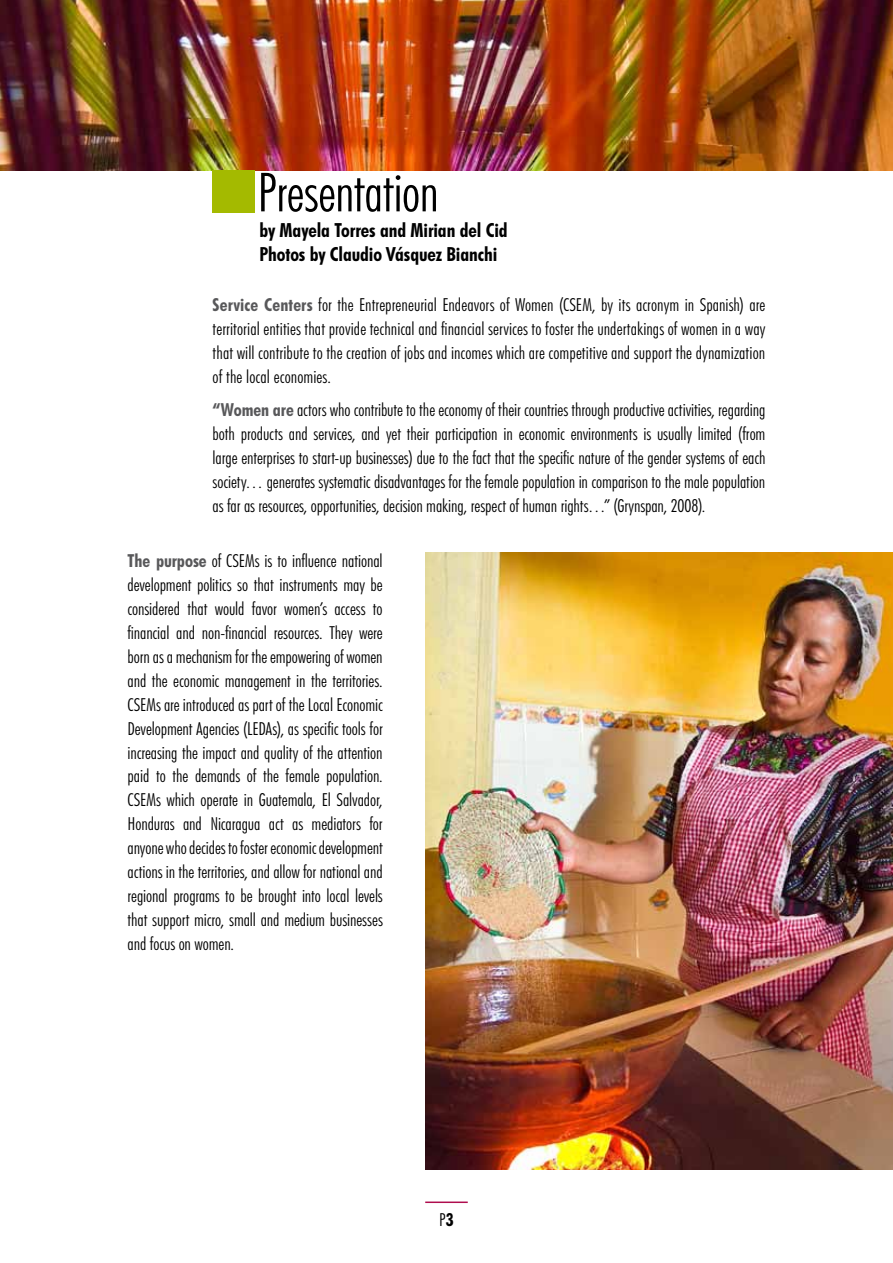
<style>
.page{position:relative;width:893px;height:1263px;background:#fff}
.page>*{position:absolute;margin:0;border:0;box-sizing:border-box;transform-origin:0 0}
.t1{font:300 condensed 54px "Futura BT";letter-spacing:-.01em;color:#000}
.t2{font:700 condensed 19.5px/23.4px "Futura BT";letter-spacing:-.005em;color:#000}
.t3{font:300 condensed 18px/24px "Futura BT";color:#000;text-align:justify}
.s1{font-weight:700;color:#58585a}
.s2{font-weight:700}
</style>
<div class="page">
<img style="left:0;top:0;width:893px;height:170px">
<div style="left:213px;top:170px;width:42px;height:43px;background:#a4ba00"></div>
<hr style="left:425px;top:1201px;width:43px;height:2px;background:#af0d4e">
<img style="left:425px;top:553px;width:468px;height:616px">
<h1 class="t1" style="left:257px;top:159px;width:183px">Presentation</h1>
<p class="t2" style="left:259px;top:219px;width:250px">by Mayela Torres and Mirian del Cid<br>Photos by Claudio Vásquez Bianchi</p>
<p class="t3" style="left:213px;top:293px;width:554px"><span class="s1">Service Centers</span> for the Entrepreneurial Endeavors of Women (CSEM, by its acronym in Spanish) are territorial entities that provide technical and financial services to foster the undertakings of women in a way that will contribute to the creation of jobs and incomes which are competitive and support the dynamization of the local economies.</p>
<p class="t3" style="left:213px;top:397px;width:554px"><span class="s1">“Women are</span> actors who contribute to the economy of their countries through productive activities, regarding both products and services, and yet their participation in economic environments is usually limited (from large enterprises to start-up businesses) due to the fact that the specific nature of the gender systems of each society… generates systematic disadvantages for the female population in comparison to the male population as far as resources, opportunities, decision making, respect of human rights…” (Grynspan, 2008).</p>
<p class="t3" style="left:128px;top:548px;width:257px"><span class="s1">The purpose</span> of CSEMs is to influence national development politics so that instruments may be considered that would favor women’s access to financial and non-financial resources. They were born as a mechanism for the empowering of women and the economic management in the territories.<br>CSEMs are introduced as part of the Local Economic Development Agencies (LEDAs), as specific tools for increasing the impact and quality of the attention paid to the demands of the female population.<br>CSEMs which operate in Guatemala, El Salvador, Honduras and Nicaragua act as mediators for anyone who decides to foster economic development actions in the territories, and allow for national and regional programs to be brought into local levels that support micro, small and medium businesses and focus on women.</p>
<p class="t3" style="left:439px;top:1207px;width:16px">P<span class="s2">3</span></p>
</div>
